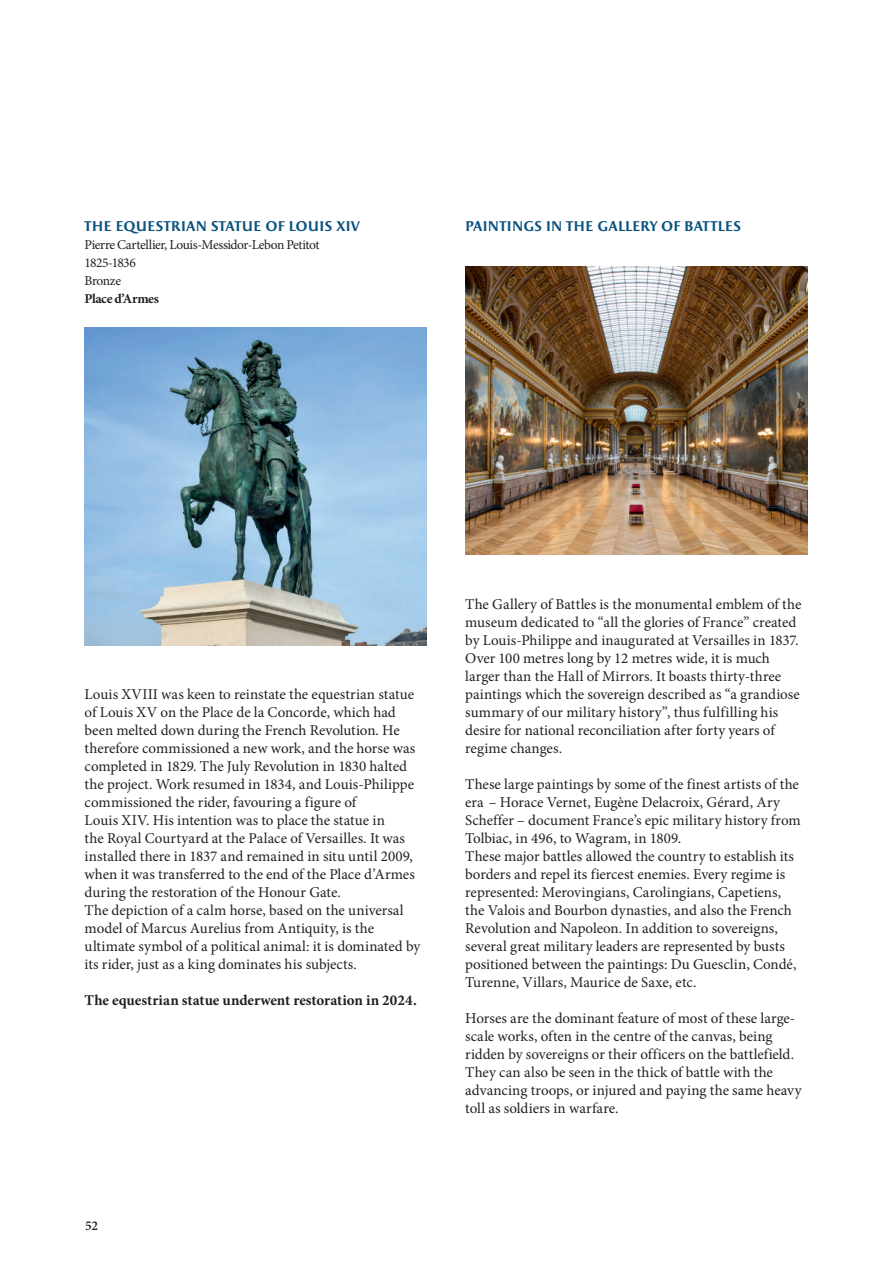
<style>
.page{position:relative;width:893px;height:1263px;background:#fff}
.page>*{position:absolute;margin:0;border:0;box-sizing:border-box;transform-origin:0 0}
.t1{font:15px/18px "Minion Pro";color:#231f20}
.t2{font:700 15px "Minion Pro";letter-spacing:-.005em;color:#231f20}
.t3{font:700 14.25px "Apollon";letter-spacing:-.02em;color:#0c5480}
.t4{font:13.5px/18px "Minion Pro";letter-spacing:-.035em;color:#231f20}
.t5{font:700 13.5px "Minion Pro";letter-spacing:-.03em;color:#231f20}
.t6{font:600 13.5px "Minion Pro";color:#231f20}
</style>
<div class="page">
<img style="left:85px;top:327px;width:342px;height:318px">
<img style="left:465px;top:267px;width:342px;height:288px">
<p class="t3" style="left:85px;top:218px;width:277px">THE EQUESTRIAN STATUE OF LOUIS XIV</p>
<p class="t4" style="left:85px;top:235px;width:236px">Pierre Cartellier, Louis-Messidor-Lebon Petitot<br>1825-1836<br>Bronze</p>
<p class="t5" style="left:85px;top:289px;width:76px">Place d’Armes</p>
<p class="t3" style="left:465px;top:218px;width:277px">PAINTINGS IN THE GALLERY OF BATTLES</p>
<p class="t1" style="left:85px;top:685px;width:337px">Louis XVIII was keen to reinstate the equestrian statue of Louis XV on the Place de la Concorde, which had been melted down during the French Revolution. He therefore commissioned a new work, and the horse was completed in 1829. The July Revolution in 1830 halted the project. Work resumed in 1834, and Louis-Philippe commissioned the rider, favouring a figure of<br>Louis XIV. His intention was to place the statue in<br>the Royal Courtyard at the Palace of Versailles. It was installed there in 1837 and remained in situ until 2009, when it was transferred to the end of the Place d’Armes during the restoration of the Honour Gate.<br>The depiction of a calm horse, based on the universal model of Marcus Aurelius from Antiquity, is the ultimate symbol of a political animal: it is dominated by its rider, just as a king dominates his subjects.</p>
<p class="t2" style="left:85px;top:989px;width:334px">The equestrian statue underwent restoration in 2024.</p>
<p class="t6" style="left:85px;top:1218px;width:15px">52</p>
<p class="t1" style="left:465px;top:595px;width:338px">The Gallery of Battles is the monumental emblem of the museum dedicated to “all the glories of France” created by Louis-Philippe and inaugurated at Versailles in 1837.<br>Over 100 metres long by 12 metres wide, it is much larger than the Hall of Mirrors. It boasts thirty-three paintings which the sovereign described as “a grandiose summary of our military history”, thus fulfilling his desire for national reconciliation after forty years of regime changes.</p>
<p class="t1" style="left:465px;top:775px;width:337px">These large paintings by some of the finest artists of the era – Horace Vernet, Eugène Delacroix, Gérard, Ary Scheffer – document France’s epic military history from Tolbiac, in 496, to Wagram, in 1809.<br>These major battles allowed the country to establish its borders and repel its fiercest enemies. Every regime is represented: Merovingians, Carolingians, Capetiens, the Valois and Bourbon dynasties, and also the French Revolution and Napoleon. In addition to sovereigns, several great military leaders are represented by busts positioned between the paintings: Du Guesclin, Condé, Turenne, Villars, Maurice de Saxe, etc.</p>
<p class="t1" style="left:465px;top:1009px;width:338px">Horses are the dominant feature of most of these large&shy;scale works, often in the centre of the canvas, being ridden by sovereigns or their officers on the battlefield.<br>They can also be seen in the thick of battle with the advancing troops, or injured and paying the same heavy toll as soldiers in warfare.</p>
</div>
